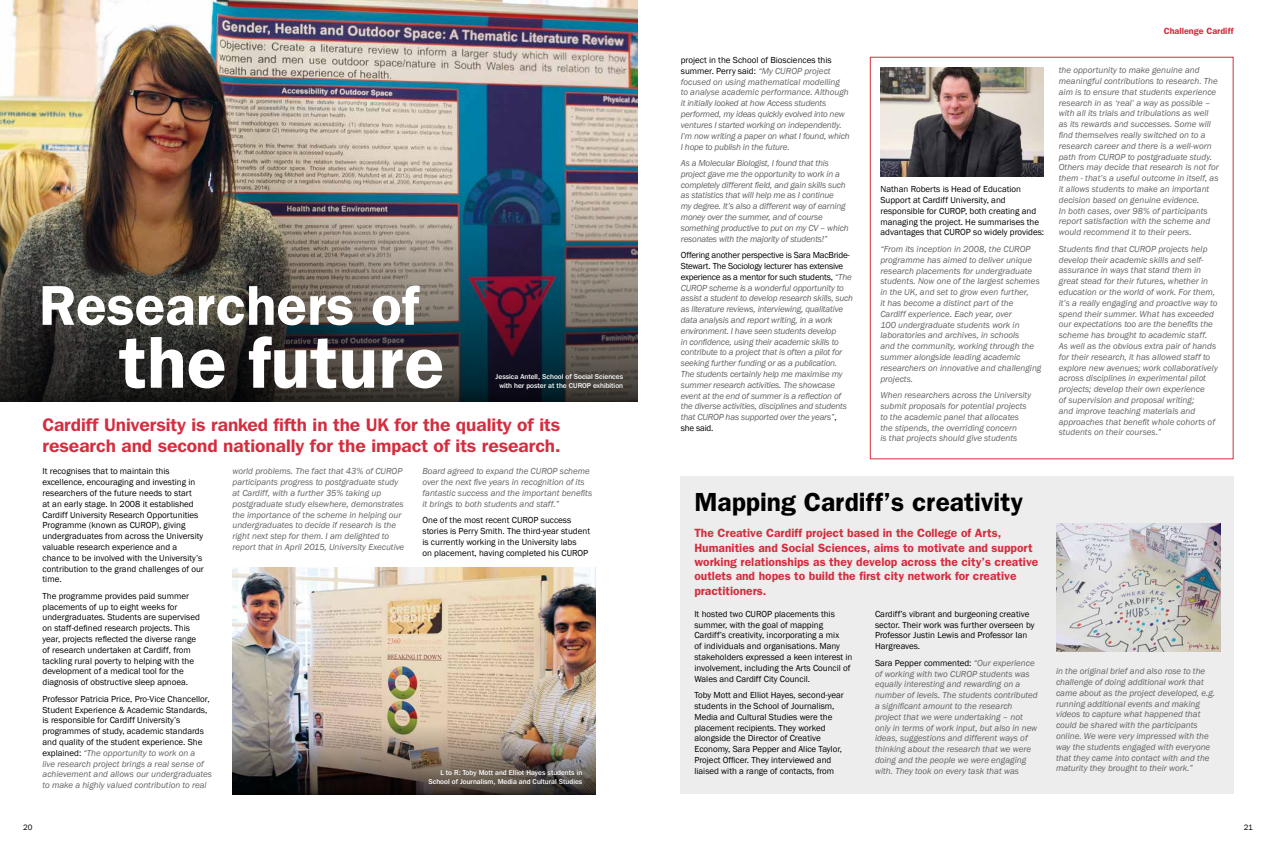
<style>
.page{position:relative;width:1276px;height:851px;background:#fff}
.page>*{position:absolute;margin:0;border:0;box-sizing:border-box;transform-origin:0 0}
.t1{font:600 73.8px "Franklin Gothic";color:#fff}
.t2{font:600 56.3px "Franklin Gothic";color:#fff}
.t3{font:600 26.3px "Franklin Gothic";color:#000}
.t4{font:600 18px/21.6px "Franklin Gothic IT Cby BT";color:#d32e3f}
.t5{font:600 12px/14.4px "Franklin Gothic";color:#d32e3f}
.t6{font:italic 9px/10.8px "Franklin Gothic";color:#646363}
.t7{font:9px/10.8px "Franklin Gothic";color:#000}
.t8{font:italic 9px/10.8px "Franklin Gothic";letter-spacing:-.02em;color:#646363}
.t9{font:600 9px "Franklin Gothic";color:#d32e3f}
.t10{font:8px "Franklin Gothic";color:#000}
.t11{font:500 7px/9px "Franklin Gothic IT Cby BT";color:#fff;text-align:center}
.s1{font-style:italic;color:#646363}
.s2{font-style:normal;color:#000}
</style>
<div class="page">
<div style="left:680px;top:476px;width:553px;height:318px;background:#ededed"></div>
<div style="left:870px;top:57px;width:363px;height:402px;border:1px solid #d32e3f"></div>
<img style="left:0;top:0;width:638px;height:178px">
<img style="left:232px;top:567px;width:363px;height:157px">
<img style="left:0;top:178px;width:638px;height:223px">
<img style="left:880px;top:67px;width:163px;height:109px">
<img style="left:1056px;top:523px;width:164px;height:128px">
<img style="left:232px;top:724px;width:363px;height:70px">
<h2 class="t2" style="left:39px;top:272px;width:381px">Researchers of</h2>
<h1 class="t1" style="left:119px;top:319px;width:327px">the future</h1>
<p class="t11" style="left:495px;top:371px;width:129px">Jessica Antell, School of Social Sciences with her poster at the CUROP exhibition</p>
<h3 class="t4" style="left:43px;top:413px;width:519px">Cardiff University is ranked fifth in the UK for the quality of its research and second nationally for the impact of its research.</h3>
<p class="t7" style="left:43px;top:466px;width:163px">It recognises that to maintain this excellence, encouraging and investing in researchers of the future needs to start<br>at an early stage. In 2008 it established Cardiff University Research Opportunities Programme (known as CUROP), giving undergraduates from across the University valuable research experience and a chance to be involved with the University’s contribution to the grand challenges of our time.</p>
<p class="t7" style="left:43px;top:590px;width:159px">The programme provides paid summer placements of up to eight weeks for undergraduates. Students are supervised on staff-defined research projects. This year, projects reflected the diverse range of research undertaken at Cardiff, from tackling rural poverty to helping with the development of a medical tool for the diagnosis of obstructive sleep apnoea.</p>
<p class="t7" style="left:43px;top:693px;width:171px">Professor Patricia Price, Pro-Vice Chancellor, Student Experience &amp; Academic Standards, is responsible for Cardiff University’s programmes of study, academic standards and quality of the student experience. She explained: <span class="s1">“The opportunity to work on a<br>live research project brings a real sense of achievement and allows our undergraduates to make a highly valued contribution to real</span></p>
<p class="t6" style="left:232px;top:466px;width:173px">world problems. The fact that 43% of CUROP participants progress to postgraduate study at Cardiff, with a further 35% taking up postgraduate study elsewhere, demonstrates the importance of the scheme in helping our undergraduates to decide if research is the right next step for them. I am delighted to report that in April 2015, University Executive</p>
<p class="t6" style="left:422px;top:466px;width:171px">Board agreed to expand the CUROP scheme over the next five years in recognition of its fantastic success and the important benefits it brings to both students and staff.”</p>
<p class="t7" style="left:422px;top:515px;width:169px">One of the most recent CUROP success stories is Perry Smith. The third-year student is currently working in the University labs<br>on placement, having completed his CUROP</p>
<p class="t11" style="left:428px;top:767px;width:155px;text-align:right">L to R: Toby Mott and Elliot Hayes students in<br>School of Journalism, Media and Cultural Studies</p>
<p class="t8" style="left:681px;top:55px;width:170px"><span class="s2">project in the School of Biosciences this summer. Perry said:</span> “My CUROP project focused on using mathematical modelling<br>to analyse academic performance. Although it initially looked at how Access students performed, my ideas quickly evolved into new ventures I started working on independently.<br>I’m now writing a paper on what I found, which I hope to publish in the future.</p>
<p class="t8" style="left:681px;top:158px;width:169px">As a Molecular Biologist, I found that this project gave me the opportunity to work in a completely different field, and gain skills such as statistics that will help me as I continue<br>my degree. It’s also a different way of earning money over the summer, and of course something productive to put on my CV – which resonates with the majority of students!”</p>
<p class="t8" style="left:681px;top:250px;width:174px"><span class="s2">Offering another perspective is Sara MacBride-Stewart. The Sociology lecturer has extensive experience as a mentor for such students,</span> “The CUROP scheme is a wonderful opportunity to assist a student to develop research skills, such as literature reviews, interviewing, qualitative data analysis and report writing, in a work environment. I have seen students develop<br>in confidence, using their academic skills to contribute to a project that is often a pilot for seeking further funding or as a publication.<br>The students certainly help me maximise my summer research activities. The showcase event at the end of summer is a reflection of the diverse activities, disciplines and students that CUROP has supported over the years”<span class="s2">,<br>she said.</span></p>
<p class="t7" style="left:880px;top:184px;width:165px">Nathan Roberts is Head of Education Support at Cardiff University, and responsible for CUROP, both creating and managing the project. He summarises the advantages that CUROP so widely provides:</p>
<p class="t6" style="left:880px;top:243px;width:162px">“From its inception in 2008, the CUROP programme has aimed to deliver unique research placements for undergraduate students. Now one of the largest schemes in the UK, and set to grow even further,<br>it has become a distinct part of the<br>Cardiff experience. Each year, over<br>100 undergraduate students work in laboratories and archives, in schools<br>and the community, working through the summer alongside leading academic researchers on innovative and challenging projects.</p>
<p class="t6" style="left:880px;top:390px;width:152px">When researchers across the University submit proposals for potential projects to the academic panel that allocates the stipends, the overriding concern<br>is that projects should give students</p>
<p class="t9" style="left:1163px;top:25px;width:71px">Challenge Cardiff</p>
<p class="t6" style="left:1058px;top:65px;width:161px">the opportunity to make genuine and meaningful contributions to research. The aim is to ensure that students experience research in as ‘real’ a way as possible – with all its trials and tribulations as well as its rewards and successes. Some will find themselves really switched on to a research career and there is a well-worn path from CUROP to postgraduate study.<br>Others may decide that research is not for them - that’s a useful outcome in itself, as it allows students to make an important decision based on genuine evidence.<br>In both cases, over 98% of participants report satisfaction with the scheme and would recommend it to their peers.</p>
<p class="t6" style="left:1058px;top:243px;width:160px">Students find that CUROP projects help develop their academic skills and self&shy;assurance in ways that stand them in great stead for their futures, whether in education or the world of work. For them, it’s a really engaging and proactive way to spend their summer. What has exceeded our expectations too are the benefits the scheme has brought to academic staff.<br>As well as the obvious extra pair of hands for their research, it has allowed staff to explore new avenues; work collaboratively across disciplines in experimental pilot projects; develop their own experience<br>of supervision and proposal writing;<br>and improve teaching materials and approaches that benefit whole cohorts of students on their courses.”</p>
<h3 class="t3" style="left:694px;top:486px;width:330px">Mapping Cardiff’s creativity</h3>
<p class="t5" style="left:694px;top:525px;width:345px">The Creative Cardiff project based in the College of Arts, Humanities and Social Sciences, aims to motivate and support working relationships as they develop across the city’s creative outlets and hopes to build the first city network for creative practitioners.</p>
<p class="t7" style="left:694px;top:608px;width:160px">It hosted two CUROP placements this summer, with the goal of mapping Cardiff’s creativity, incorporating a mix<br>of individuals and organisations. Many stakeholders expressed a keen interest in involvement, including the Arts Council of Wales and Cardiff City Council.</p>
<p class="t7" style="left:694px;top:689px;width:151px">Toby Mott and Elliot Hayes, second-year students in the School of Journalism, Media and Cultural Studies were the placement recipients. They worked alongside the Director of Creative Economy, Sara Pepper and Alice Taylor, Project Officer. They interviewed and liaised with a range of contacts, from</p>
<p class="t7" style="left:875px;top:608px;width:161px">Cardiff’s vibrant and burgeoning creative sector. Their work was further overseen by Professor Justin Lewis and Professor Ian Hargreaves.</p>
<p class="t6" style="left:875px;top:657px;width:164px"><span class="s2">Sara Pepper commented:</span> “Our experience of working with two CUROP students was equally interesting and rewarding on a number of levels. The students contributed a significant amount to the research project that we were undertaking – not only in terms of work input, but also in new ideas, suggestions and different ways of thinking about the research that we were doing and the people we were engaging with. They took on every task that was</p>
<p class="t6" style="left:1056px;top:665px;width:161px">in the original brief and also rose to the challenge of doing additional work that came about as the project developed, e.g. running additional events and making videos to capture what happened that could be shared with the participants online. We were very impressed with the way the students engaged with everyone that they came into contact with and the maturity they brought to their work.”</p>
<p class="t10" style="left:23px;top:821px;width:11px">20</p>
<p class="t10" style="left:1243px;top:821px;width:11px">21</p>
</div>
